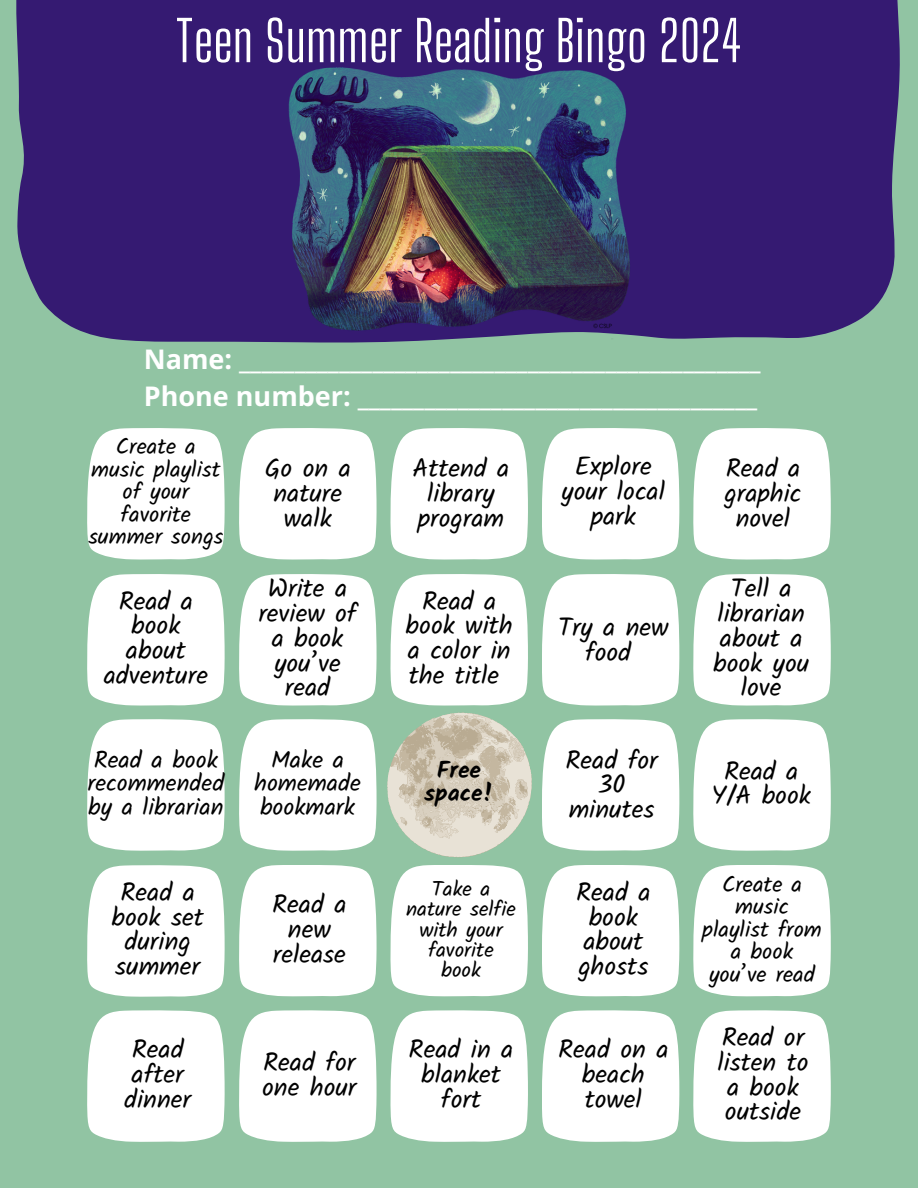
<style>
.page{position:relative;width:918px;height:1188px;background:#91c4a3}
.page>*{position:absolute;margin:0;border:0;box-sizing:border-box;transform-origin:0 0}
.t1{font:55.5px "Big Shoulders Display";color:#fff}
.t2{font:700 27px/37.2px "Open Sans";color:#fff}
.t3{font:25.95px/24.8px "Kalam";color:#000;text-align:center}
.t4{font:24px/23.7px "Kalam";color:#000}
.t5{font:700 23.55px/22.5px "Kalam";color:#000;text-align:center}
.t6{font:22.5px/22.5px "Kalam";color:#000;text-align:center}
.t7{font:21px/20.2px "Kalam";color:#000;text-align:center}
</style>
<div class="page">
<div style="left:16px;top:0;width:884px;height:342px;background:#351a72"></div>
<svg style="left:87px;top:428px;width:138px;height:132px"></svg>
<svg style="left:87px;top:719px;width:138px;height:132px"></svg>
<svg style="left:87px;top:574px;width:138px;height:132px"></svg>
<svg style="left:87px;top:865px;width:138px;height:132px"></svg>
<svg style="left:87px;top:1010px;width:138px;height:132px"></svg>
<svg style="left:239px;top:428px;width:138px;height:132px"></svg>
<svg style="left:239px;top:719px;width:138px;height:132px"></svg>
<svg style="left:239px;top:574px;width:138px;height:132px"></svg>
<svg style="left:239px;top:865px;width:138px;height:131px"></svg>
<svg style="left:239px;top:1010px;width:138px;height:132px"></svg>
<svg style="left:391px;top:428px;width:137px;height:132px"></svg>
<svg style="left:391px;top:574px;width:137px;height:132px"></svg>
<div style="left:391px;top:865px;width:137px;height:131px;background:#fff"></div>
<svg style="left:391px;top:1010px;width:137px;height:132px"></svg>
<svg style="left:542px;top:428px;width:137px;height:132px"></svg>
<svg style="left:542px;top:719px;width:137px;height:132px"></svg>
<svg style="left:542px;top:574px;width:137px;height:132px"></svg>
<div style="left:542px;top:865px;width:137px;height:131px;background:#fff"></div>
<svg style="left:542px;top:1010px;width:137px;height:132px"></svg>
<svg style="left:693px;top:428px;width:138px;height:132px"></svg>
<svg style="left:693px;top:719px;width:138px;height:132px"></svg>
<svg style="left:693px;top:574px;width:138px;height:132px"></svg>
<div style="left:693px;top:865px;width:138px;height:131px;background:#fff"></div>
<svg style="left:693px;top:1010px;width:138px;height:132px"></svg>
<img style="left:265px;top:42px;width:387px;height:301px">
<svg style="left:387px;top:712px;width:145px;height:145px"></svg>
<p class="t1" style="left:176px;top:8px;width:569px">Teen Summer Reading Bingo 2024</p>
<h1 class="t2" style="left:144px;top:340px;width:618px">Name: _______________________________________________<br>Phone number: ____________________________________</h1>
<p class="t6" style="left:88px;top:435px;width:136px">Create a music playlist of your favorite summer songs</p>
<p class="t3" style="left:104px;top:588px;width:106px">Read a book about adventure</p>
<p class="t4" style="left:87px;top:748px;width:138px">Read a book recommended by a librarian</p>
<p class="t3" style="left:111px;top:880px;width:94px">Read a book set during summer</p>
<p class="t3" style="left:124px;top:1037px;width:68px;text-align:left">Read after dinner</p>
<p class="t3" style="left:265px;top:456px;width:88px">Go on a nature walk</p>
<p class="t3" style="left:413px;top:456px;width:98px">Attend a library program</p>
<p class="t3" style="left:562px;top:454px;width:105px">Explore your local park</p>
<p class="t3" style="left:725px;top:456px;width:79px">Read a graphic novel</p>
<p class="t3" style="left:258px;top:576px;width:100px">Write a review of a book you’ve read</p>
<p class="t4" style="left:254px;top:748px;width:108px;text-align:center">Make a homemade bookmark</p>
<p class="t3" style="left:272px;top:892px;width:76px">Read a new release</p>
<p class="t3" style="left:262px;top:1049px;width:96px;text-align:left">Read for one hour</p>
<p class="t3" style="left:406px;top:588px;width:109px">Read a book with a color in the title</p>
<p class="t5" style="left:424px;top:759px;width:71px">Free space!</p>
<p class="t7" style="left:406px;top:879px;width:111px">Take a nature selfie with your favorite book</p>
<p class="t3" style="left:409px;top:1037px;width:106px">Read in a blanket fort</p>
<p class="t3" style="left:558px;top:615px;width:112px">Try a new food</p>
<p class="t3" style="left:565px;top:747px;width:94px">Read for<br>30 minutes</p>
<p class="t3" style="left:576px;top:880px;width:76px">Read a book about ghosts</p>
<p class="t3" style="left:558px;top:1037px;width:112px">Read on a beach towel</p>
<p class="t3" style="left:713px;top:576px;width:97px">Tell a librarian about a book you love</p>
<p class="t3" style="left:711px;top:758px;width:101px">Read a<br>Y/A book</p>
<p class="t6" style="left:702px;top:873px;width:121px">Create a music playlist from a book you’ve read</p>
<p class="t3" style="left:717px;top:1025px;width:93px">Read or listen to a book outside</p>
</div>
